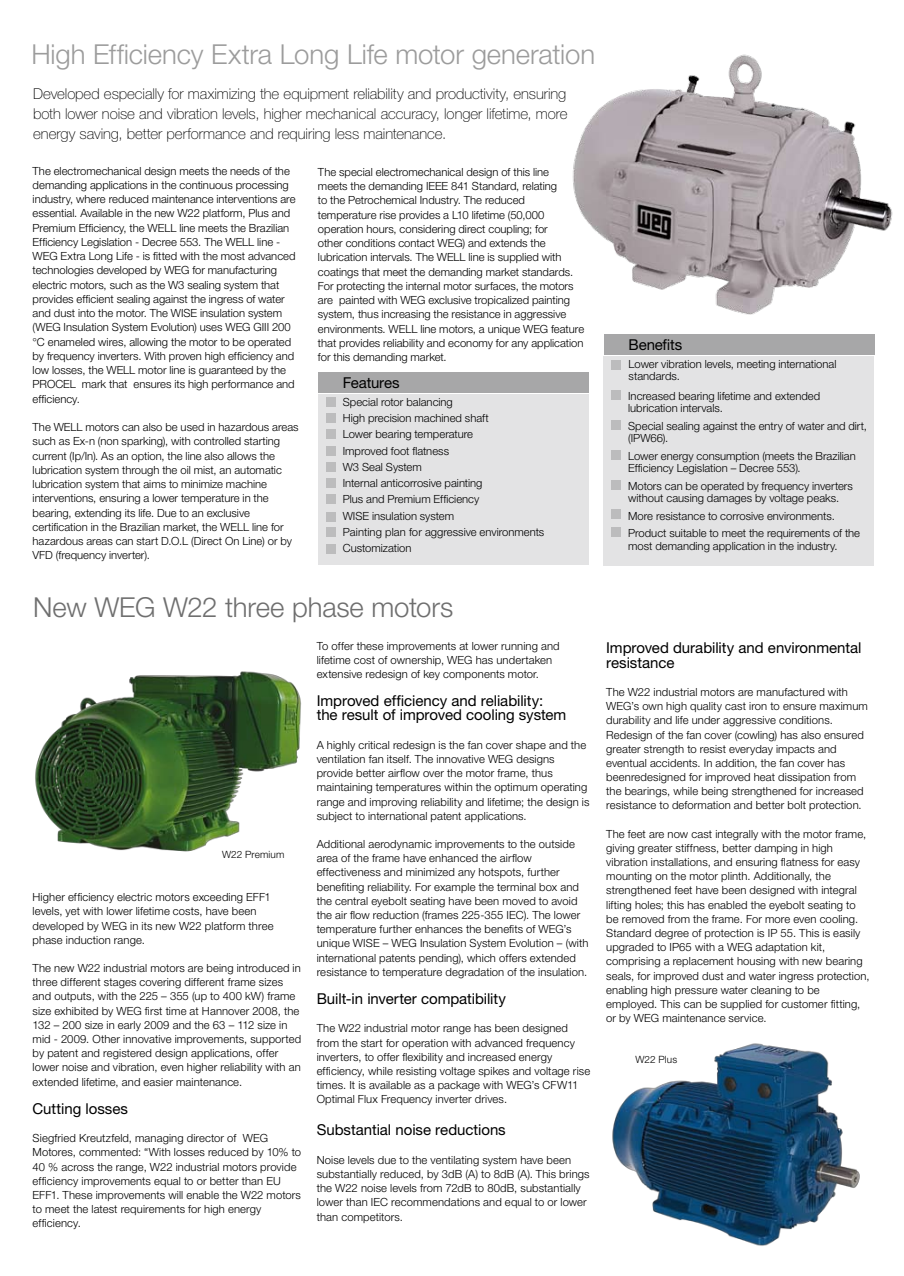
<style>
.page{position:relative;width:904px;height:1276px;background:#fff}
.page>*{position:absolute;margin:0;border:0;box-sizing:border-box;transform-origin:0 0}
.t1{font:300 27.5px "Helvetica Neue LT Pro";letter-spacing:-.005em;color:#9c9c9c}
.t2{font:300 27.5px "Helvetica Neue LT Pro";letter-spacing:-.005em;color:#6f6f6f}
.t3{font:100 15px/20px "Helvetica Neue LT Pro";color:#000;text-align:justify}
.t4{font:15px/14.1px "Helvetica Neue LT Pro";letter-spacing:-.005em;color:#000}
.t5{font:300 11.25px/14.1px "Helvetica Neue LT Pro";letter-spacing:.005em;color:#000}
.t6{font:300 10px "Helvetica Neue LT Pro";letter-spacing:.005em;color:#000}
</style>
<div class="page">
<img style="left:612px;top:1043px;width:248px;height:203px">
<img style="left:35px;top:671px;width:266px;height:181px">
<div style="left:318px;top:394px;width:270px;height:171px;background:#e3e3e4"></div>
<div style="left:318px;top:372px;width:270px;height:21px;background:#a7a7a8"></div>
<div style="left:326px;top:397px;width:10px;height:10px;background:#bcbcbd"></div>
<div style="left:326px;top:413px;width:10px;height:10px;background:#bcbcbd"></div>
<div style="left:326px;top:429px;width:10px;height:9px;background:#bcbcbd"></div>
<div style="left:326px;top:446px;width:10px;height:10px;background:#bcbcbd"></div>
<div style="left:326px;top:462px;width:10px;height:9px;background:#bcbcbd"></div>
<div style="left:326px;top:479px;width:10px;height:9px;background:#bcbcbd"></div>
<div style="left:326px;top:494px;width:10px;height:10px;background:#bcbcbd"></div>
<div style="left:326px;top:512px;width:10px;height:9px;background:#bcbcbd"></div>
<div style="left:326px;top:527px;width:10px;height:10px;background:#bcbcbd"></div>
<div style="left:326px;top:544px;width:10px;height:10px;background:#bcbcbd"></div>
<div style="left:603px;top:356px;width:270px;height:209px;background:#e3e3e4"></div>
<div style="left:611px;top:360px;width:10px;height:9px;background:#bcbcbd"></div>
<div style="left:611px;top:390px;width:10px;height:10px;background:#bcbcbd"></div>
<div style="left:611px;top:420px;width:10px;height:10px;background:#bcbcbd"></div>
<div style="left:611px;top:450px;width:10px;height:10px;background:#bcbcbd"></div>
<div style="left:611px;top:480px;width:10px;height:10px;background:#bcbcbd"></div>
<div style="left:611px;top:510px;width:10px;height:9px;background:#bcbcbd"></div>
<div style="left:604px;top:334px;width:270px;height:21px;background:#a7a7a8"></div>
<div style="left:611px;top:527px;width:10px;height:10px;background:#bcbcbd"></div>
<img style="left:572px;top:54px;width:320px;height:260px">
<h1 class="t1" style="left:31px;top:37px;width:565px">High Efficiency Extra Long Life motor generation</h1>
<p class="t3" style="left:33px;top:84px;width:536px">Developed especially for maximizing the equipment reliability and productivity, ensuring both lower noise and vibration levels, higher mechanical accuracy, longer lifetime, more energy saving, better performance and requiring less maintenance.</p>
<p class="t5" style="left:318px;top:164px;width:268px">The special electromechanical design of this line<br>meets the demanding IEEE 841 Standard, relating<br>to the Petrochemical Industry. The reduced temperature rise provides a L10 lifetime (50,000 operation hours, considering direct coupling; for<br>other conditions contact WEG) and extends the lubrication intervals. The WELL line is supplied with coatings that meet the demanding market standards.<br>For protecting the internal motor surfaces, the motors are painted with WEG exclusive tropicalized painting system, thus increasing the resistance in aggressive environments. WELL line motors, a unique WEG feature that provides reliability and economy for any application for this demanding market.</p>
<h2 class="t4" style="left:343px;top:376px;width:58px">Features</h2>
<p class="t5" style="left:343px;top:394px;width:203px;line-height:16.2px">Special rotor balancing<br>High precision machined shaft<br>Lower bearing temperature<br>Improved foot flatness<br>W3 Seal System<br>Internal anticorrosive painting<br>Plus and Premium Efficiency<br>WISE insulation system<br>Painting plan for aggressive environments<br>Customization</p>
<p class="t5" style="left:628px;top:389px;width:193px;line-height:12.5px">Increased bearing lifetime and extended lubrication intervals.</p>
<p class="t5" style="left:33px;top:163px;width:264px">The electromechanical design meets the needs of the demanding applications in the continuous processing industry, where reduced maintenance interventions are essential. Available in the new W22 platform, Plus and Premium Efficiency, the WELL line meets the Brazilian Efficiency Legislation - Decree 553. The WELL line - WEG Extra Long Life - is fitted with the most advanced technologies developed by WEG for manufacturing electric motors, such as the W3 sealing system that provides efficient sealing against the ingress of water and dust into the motor. The WISE insulation system (WEG Insulation System Evolution) uses WEG GIII 200 °C enameled wires, allowing the motor to be operated by frequency inverters. With proven high efficiency and low losses, the WELL motor line is guaranteed by the PROCEL mark that ensures its high performance and efficiency.</p>
<p class="t5" style="left:33px;top:420px;width:267px">The WELL motors can also be used in hazardous areas such as Ex-n (non sparking), with controlled starting current (Ip/In). As an option, the line also allows the lubrication system through the oil mist, an automatic lubrication system that aims to minimize machine interventions, ensuring a lower temperature in the bearing, extending its life. Due to an exclusive certification in the Brazilian market, the WELL line for hazardous areas can start D.O.L (Direct On Line) or by VFD (frequency inverter).</p>
<h2 class="t4" style="left:628px;top:338px;width:55px">Benefits</h2>
<p class="t5" style="left:628px;top:357px;width:209px;line-height:12.5px">Lower vibration levels, meeting international standards.</p>
<p class="t5" style="left:628px;top:419px;width:240px;line-height:12.5px">Special sealing against the entry of water and dirt, (IPW66).</p>
<p class="t5" style="left:628px;top:449px;width:229px;line-height:12.5px">Lower energy consumption (meets the Brazilian<br>Efficiency Legislation – Decree 553).</p>
<p class="t5" style="left:628px;top:479px;width:226px;line-height:12.5px">Motors can be operated by frequency inverters without causing damages by voltage peaks.</p>
<p class="t5" style="left:628px;top:507px;width:233px;line-height:17.5px">More resistance to corrosive environments.<br>Product suitable to meet the requirements of the</p>
<p class="t5" style="left:628px;top:538px;width:211px">most demanding application in the industry.</p>
<h1 class="t2" style="left:33px;top:590px;width:421px">New WEG W22 three phase motors</h1>
<p class="t6" style="left:222px;top:848px;width:64px">W22 Premium</p>
<p class="t5" style="left:33px;top:890px;width:242px">Higher efficiency electric motors exceeding EFF1 levels, yet with lower lifetime costs, have been developed by WEG in its new W22 platform three phase induction range.</p>
<p class="t5" style="left:33px;top:961px;width:270px">The new W22 industrial motors are being introduced in three different stages covering different frame sizes and outputs, with the 225 – 355 (up to 400 kW) frame size exhibited by WEG first time at Hannover 2008, the 132 – 200 size in early 2009 and the 63 – 112 size in mid - 2009. Other innovative improvements, supported by patent and registered design applications, offer lower noise and vibration, even higher reliability with an extended lifetime, and easier maintenance.</p>
<h2 class="t4" style="left:33px;top:1101px;width:97px">Cutting losses</h2>
<p class="t5" style="left:33px;top:1131px;width:270px">Siegfried Kreutzfeld, managing director of WEG Motores, commented: “With losses reduced by 10% to 40 % across the range, W22 industrial motors provide efficiency improvements equal to or better than EU EFF1. These improvements will enable the W22 motors to meet the latest requirements for high energy efficiency.</p>
<p class="t5" style="left:317px;top:638px;width:244px">To offer these improvements at lower running and lifetime cost of ownership, WEG has undertaken extensive redesign of key components motor.</p>
<h2 class="t4" style="left:317px;top:693px;width:251px">Improved efficiency and reliability: the result of improved cooling system</h2>
<p class="t5" style="left:317px;top:737px;width:274px">A highly critical redesign is the fan cover shape and the ventilation fan itself. The innovative WEG designs provide better airflow over the motor frame, thus maintaining temperatures within the optimum operating range and improving reliability and lifetime; the design is subject to international patent applications.</p>
<p class="t5" style="left:317px;top:837px;width:273px">Additional aerodynamic improvements to the outside area of the frame have enhanced the airflow effectiveness and minimized any hotspots, further benefiting reliability. For example the terminal box and the central eyebolt seating have been moved to avoid the air flow reduction (frames 225-355 IEC). The lower temperature further enhances the benefits of WEG’s unique WISE – WEG Insulation System Evolution – (with international patents pending), which offers extended resistance to temperature degradation of the insulation.</p>
<h2 class="t4" style="left:317px;top:991px;width:191px">Built-in inverter compatibility</h2>
<p class="t5" style="left:317px;top:1021px;width:275px">The W22 industrial motor range has been designed from the start for operation with advanced frequency inverters, to offer flexibility and increased energy efficiency, while resisting voltage spikes and voltage rise times. It is available as a package with WEG’s CFW11<br>Optimal Flux Frequency inverter drives.</p>
<h2 class="t4" style="left:317px;top:1122px;width:190px">Substantial noise reductions</h2>
<p class="t5" style="left:317px;top:1152px;width:274px">Noise levels due to the ventilating system have been substantially reduced, by 3dB (A) to 8dB (A). This brings the W22 noise levels from 72dB to 80dB, substantially lower than IEC recommendations and equal to or lower than competitors.</p>
<h2 class="t4" style="left:606px;top:641px;width:257px">Improved durability and environmental resistance</h2>
<p class="t5" style="left:606px;top:684px;width:263px">The W22 industrial motors are manufactured with WEG’s own high quality cast iron to ensure maximum durability and life under aggressive conditions.<br>Redesign of the fan cover (cowling) has also ensured greater strength to resist everyday impacts and eventual accidents. In addition, the fan cover has beenredesigned for improved heat dissipation from the bearings, while being strengthened for increased resistance to deformation and better bolt protection.</p>
<p class="t5" style="left:606px;top:826px;width:265px">The feet are now cast integrally with the motor frame, giving greater stiffness, better damping in high vibration installations, and ensuring flatness for easy mounting on the motor plinth. Additionally, the strengthened feet have been designed with integral lifting holes; this has enabled the eyebolt seating to be removed from the frame. For more even cooling.<br>Standard degree of protection is IP 55. This is easily upgraded to IP65 with a WEG adaptation kit, comprising a replacement housing with new bearing seals, for improved dust and water ingress protection, enabling high pressure water cleaning to be employed. This can be supplied for customer fitting, or by WEG maintenance service.</p>
<p class="t6" style="left:635px;top:1053px;width:43px">W22 Plus</p>
</div>
